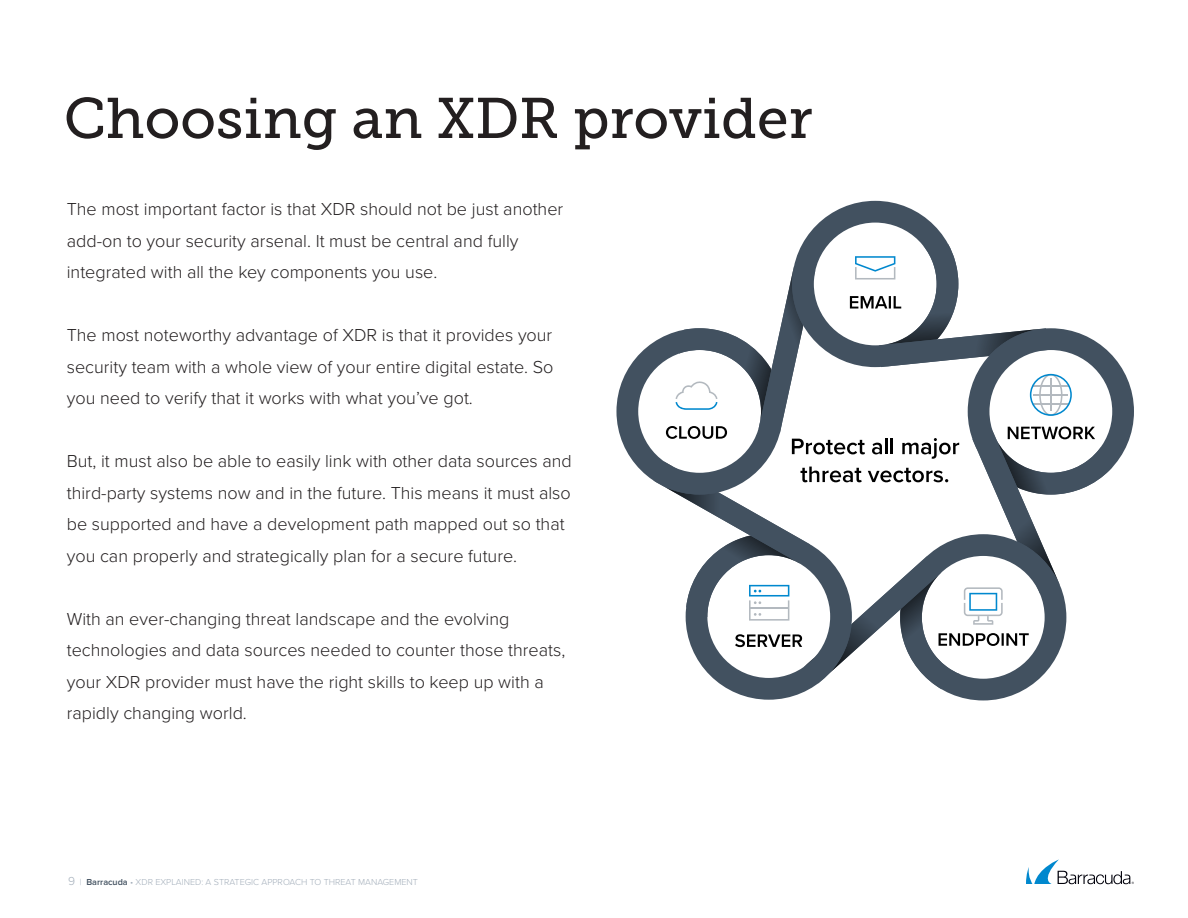
<style>
.page{position:relative;width:1188px;height:918px;background:#fff}
.page>*{position:absolute;margin:0;border:0;box-sizing:border-box;transform-origin:0 0}
.section_title{font:57px "Museo Slab 500";color:#231f20}
.large_body{font:300 18px/31.5px "Proxima Nova";color:#231f20}
.t1{font:300 9px "Proxima Nova";color:#a3aeba}
.s1{font-size:12px}
.s2{font-weight:600;color:#41505f}
</style>
<div class="page">
<svg style="left:1026px;top:860px;width:108px;height:24px"></svg>
<svg style="left:616px;top:201px;width:518px;height:499px"></svg>
<p class="section_title" style="left:64px;top:87px;width:750px">Choosing an XDR provider</p>
<p class="large_body" style="left:67px;top:192px;width:498px">The most important factor is that XDR should not be just another add-on to your security arsenal. It must be central and fully integrated with all the key components you use.</p>
<p class="large_body" style="left:67px;top:318px;width:488px;text-align:justify">The most noteworthy advantage of XDR is that it provides your security team with a whole view of your entire digital estate. So you need to verify that it works with what you’ve got.</p>
<p class="large_body" style="left:67px;top:444px;width:507px">But, it must also be able to easily link with other data sources and third-party systems now and in the future. This means it must also be supported and have a development path mapped out so that you can properly and strategically plan for a secure future.</p>
<p class="large_body" style="left:67px;top:602px;width:500px">With an ever-changing threat landscape and the evolving technologies and data sources needed to counter those threats, your XDR provider must have the right skills to keep up with a rapidly changing world.</p>
<p class="t1" style="left:68px;top:875px;width:351px"><span class="s1">9</span> | <span class="s2">Barracuda</span> • XDR EXPLAINED: A STRATEGIC APPROACH TO THREAT MANAGEMENT</p>
</div>
